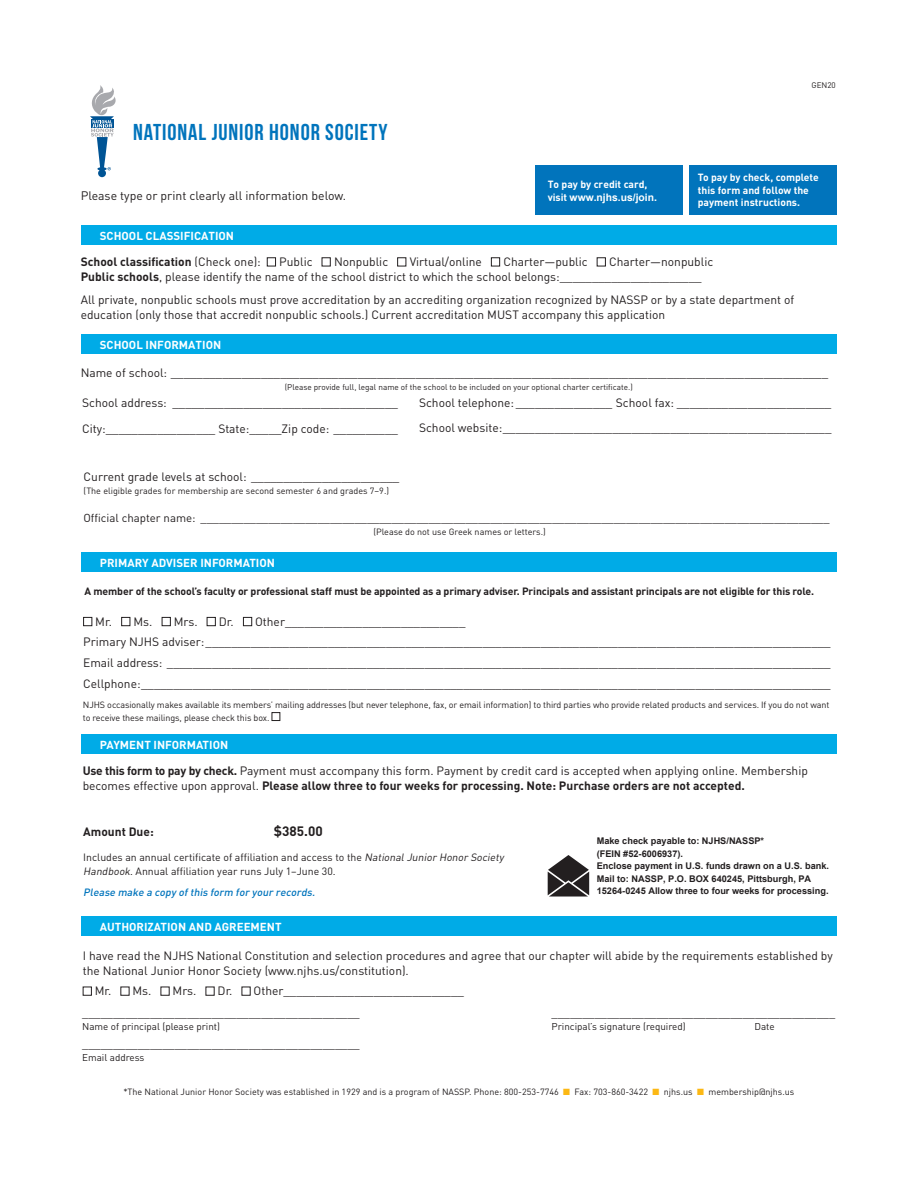
<style>
.page{position:relative;width:918px;height:1188px;background:#fff}
.page>*{position:absolute;margin:0;border:0;box-sizing:border-box;transform-origin:0 0}
.t1{font:700 22.95px "Bebas Neue";letter-spacing:.04em;color:#0174bc}
.t2{font:700 13.5px "DIN";color:#231f20}
.t3{font:12.3px "DIN";color:#231f20}
.t4{font:12px/15px "DIN";color:#231f20}
.t5{font:700 12px "DIN";color:#231f20}
.t6{font:11.55px "DIN";color:#231f20}
.t7{font:700 11.55px "DIN";color:#fff}
.t8{font:700 10.5px "DIN";letter-spacing:-.01em;color:#231f20}
.t9{font:10.5px/13.5px "DIN";color:#231f20}
.t10{font:italic 500 10.5px "DIN";color:#0174bc}
.t11{font:700 10.35px/12.5px "DIN";color:#fff}
.t12{font:700 10.35px "Arial";color:#fff}
.t13{font:9.9px "DIN";color:#231f20}
.t14{font:700 9.15px/12.6px "Arial";color:#231f20}
.t15{font:9px/12.1px "DIN";letter-spacing:-.01em;color:#231f20}
.t16{font:8.25px "DIN";color:#231f20}
.t17{font:8.1px "DIN";color:#231f20}
.s1{font-family:"DIN"}
.s2{font-weight:700}
.s3{font-style:italic}
.s4{color:#fcb814}
</style>
<div class="page">
<div style="left:82px;top:334px;width:755px;height:20px;background:#00abe7"></div>
<div style="left:82px;top:225px;width:755px;height:20px;background:#00abe7"></div>
<div style="left:82px;top:552px;width:755px;height:20px;background:#00abe7"></div>
<div style="left:82px;top:734px;width:755px;height:20px;background:#00abe7"></div>
<div style="left:82px;top:916px;width:755px;height:20px;background:#00abe7"></div>
<div style="left:535px;top:165px;width:148px;height:50px;background:#0174bc"></div>
<div style="left:690px;top:165px;width:147px;height:50px;background:#0174bc"></div>
<svg style="left:548px;top:855px;width:41px;height:42px"></svg>
<div style="left:98px;top:169px;width:8px;height:8px;background:#005495;border-radius:50%"></div>
<svg style="left:90px;top:85px;width:26px;height:85px"></svg>
<h1 class="t1" style="left:133px;top:120px;width:256px">NATIONAL JUNIOR HONOR SOCIETY</h1>
<p class="t3" style="left:81px;top:188px;width:267px">Please type or print clearly all information below.</p>
<p class="t7" style="left:100px;top:228px;width:136px">SCHOOL CLASSIFICATION</p>
<p class="t11" style="left:548px;top:178px;width:101px">To pay by credit card,</p>
<p class="t12" style="left:548px;top:190px;width:111px"><span class="s1">visit</span> www.njhs.us/join<span class="s1">.</span></p>
<p class="t17" style="left:812px;top:80px;width:26px">GEN20</p>
<p class="t11" style="left:698px;top:171px;width:123px">To pay by check, complete this form and follow the payment instructions.</p>
<p class="t4" style="left:81px;top:254px;width:634px"><span class="s2">School classification</span> (Check one): ■ Public ■ Nonpublic ■ Virtual/online ■ Charter—public ■ Charter—nonpublic<br><span class="s2">Public schools</span>, please identify the name of the school district to which the school belongs:______________________</p>
<p class="t4" style="left:81px;top:292px;width:715px">All private, nonpublic schools must prove accreditation by an accrediting organization recognized by NASSP or by a state department of education (only those that accredit nonpublic schools.) Current accreditation MUST accompany this application</p>
<p class="t7" style="left:100px;top:337px;width:123px">SCHOOL INFORMATION</p>
<p class="t4" style="left:81px;top:365px;width:749px">Name of school: ______________________________________________________________________________________________________</p>
<p class="t16" style="left:285px;top:382px;width:349px">(Please provide full, legal name of the school to be included on your optional charter certificate.)</p>
<p class="t4" style="left:82px;top:395px;width:317px">School address: ___________________________________</p>
<p class="t4" style="left:82px;top:421px;width:317px">City:_________________ State:_____Zip code: __________</p>
<p class="t4" style="left:84px;top:469px;width:317px">Current grade levels at school: _______________________</p>
<p class="t15" style="left:84px;top:485px;width:307px">(The eligible grades for membership are second semester 6 and grades 7–9.)</p>
<p class="t4" style="left:419px;top:390px;width:414px;line-height:25.2px">School telephone:_______________ School fax: ________________________<br>School website:___________________________________________________</p>
<p class="t6" style="left:83px;top:510px;width:748px">Official chapter name: ______________________________________________________________________________________________________</p>
<p class="t15" style="left:373px;top:525px;width:174px">(Please do not use Greek names or letters.)</p>
<p class="t7" style="left:100px;top:555px;width:177px">PRIMARY ADVISER INFORMATION</p>
<p class="t8" style="left:85px;top:584px;width:731px">A member of the school’s faculty or professional staff must be appointed as a primary adviser. Principals and assistant principals are not eligible for this role.</p>
<p class="t4" style="left:83px;top:611px;width:749px;line-height:20.7px">■ Mr. ■ Ms. ■ Mrs. ■ Dr. ■ Other____________________________<br>Primary NJHS adviser:_________________________________________________________________________________________________ Email address: _______________________________________________________________________________________________________ Cellphone:___________________________________________________________________________________________________________</p>
<p class="t15" style="left:83px;top:699px;width:748px">NJHS occasionally makes available its members’ mailing addresses (but never telephone, fax, or email information) to third parties who provide related products and services. If you do not want to receive these mailings, please check this box. ■</p>
<p class="t7" style="left:100px;top:737px;width:130px">PAYMENT INFORMATION</p>
<p class="t4" style="left:83px;top:763px;width:727px"><span class="s2">Use this form to pay by check.</span> Payment must accompany this form. Payment by credit card is accepted when applying online. Membership becomes effective upon approval. <span class="s2">Please allow three to four weeks for processing. Note: Purchase orders are not accepted.</span></p>
<p class="t5" style="left:83px;top:824px;width:72px">Amount Due:</p>
<p class="t2" style="left:274px;top:823px;width:50px">$385.00</p>
<p class="t9" style="left:83px;top:850px;width:424px">Includes an annual certificate of affiliation and access to the <span class="s3">NationalJunior Honor Society<br>Handbook</span>. Annual affiliation year runs July 1–June 30.</p>
<p class="t10" style="left:83px;top:886px;width:236px">Please make a copy ofthis form for your records.</p>
<p class="t7" style="left:100px;top:919px;width:183px">AUTHORIZATION AND AGREEMENT</p>
<p class="t14" style="left:597px;top:835px;width:234px">Make check payable to: NJHS/NASSP*<br>(FEIN #52-6006937).<br>Enclose payment in U.S. funds drawn on a U.S. bank.<br>Mail to: NASSP, P.O. BOX 640245, Pittsburgh, PA 15264-0245 Allow three to four weeks for processing.</p>
<p class="t4" style="left:83px;top:948px;width:752px">I have read the NJHS National Constitution and selection procedures and agree that our chapter will abide by the requirements established by the National Junior Honor Society (www.njhs.us/constitution).</p>
<p class="t4" style="left:83px;top:983px;width:383px">■ Mr. ■ Ms. ■ Mrs. ■ Dr. ■ Other____________________________</p>
<p class="t6" style="left:82px;top:1005px;width:279px">_____________________________________________</p>
<p class="t13" style="left:82px;top:1020px;width:139px">Name of principal (please print)</p>
<p class="t6" style="left:82px;top:1037px;width:279px">_____________________________________________</p>
<p class="t13" style="left:82px;top:1051px;width:64px">Email address</p>
<p class="t6" style="left:552px;top:1005px;width:285px">______________________________________________</p>
<p class="t13" style="left:552px;top:1020px;width:136px">Principal’s signature (required)</p>
<p class="t13" style="left:754px;top:1020px;width:22px">Date</p>
<p class="t15" style="left:123px;top:1086px;width:673px">*The National Junior Honor Society was established in 1929 and is a program of NASSP. Phone: 800-253-7746 <span class="s4">■</span> Fax: 703-860-3422 <span class="s4">■</span> njhs.us <span class="s4">■</span> membership@njhs.us</p>
</div>
